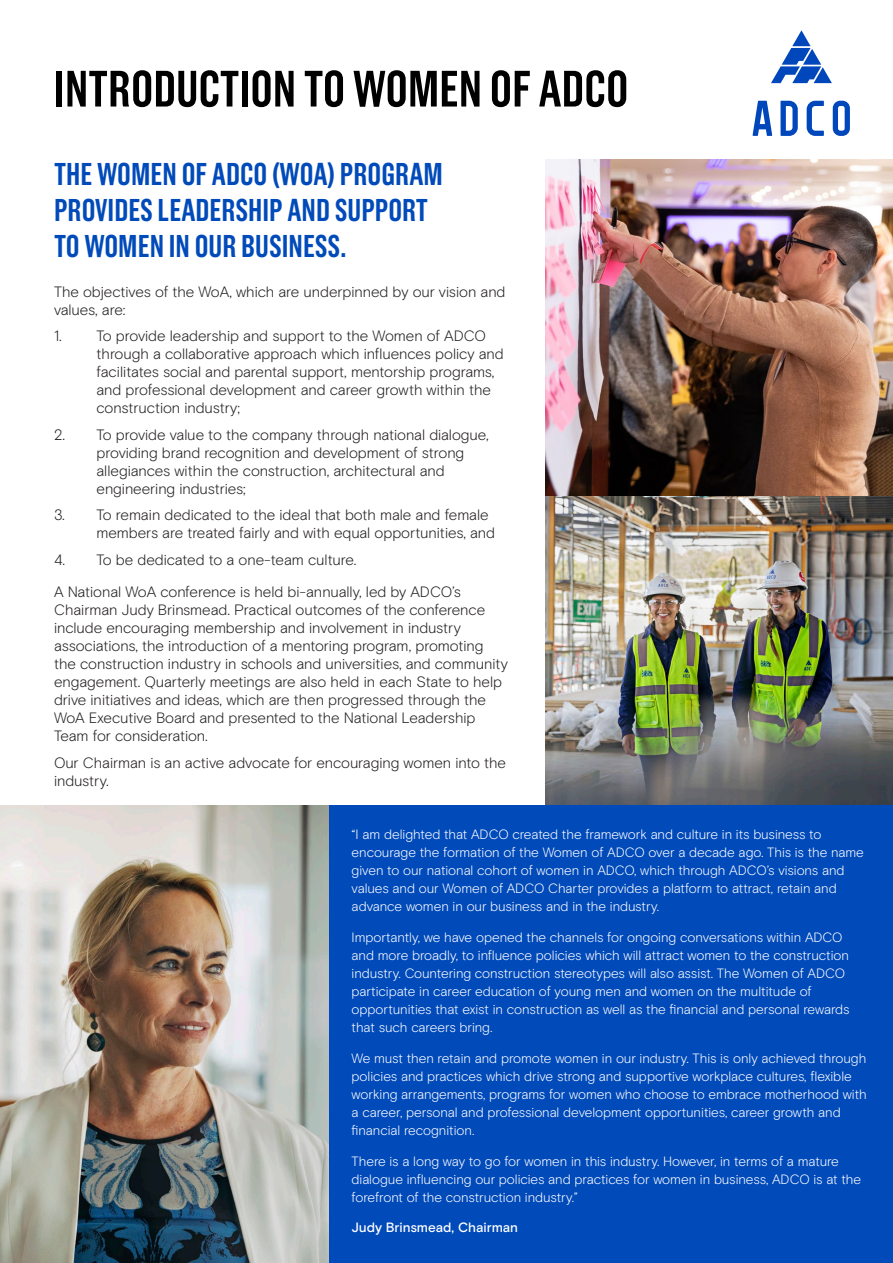
<style>
.page{position:relative;width:893px;height:1263px;background:#fff}
.page>*{position:absolute;margin:0;border:0;box-sizing:border-box;transform-origin:0 0}
._2_0_HEADING{font:600 51px "Grotzec Cond";color:#000}
._2_0_HEADING-2{font:600 31.5px/36px "Grotzec Cond";color:#004aba}
._3_0_BODY_TEXT{font:300 15px/18px "Basis Grotesque Pro";letter-spacing:-.005em;color:#231f20}
._2_3_SUB_HEADING_3{font:300 13.5px/18px "Basis Grotesque Pro";letter-spacing:-.005em;color:#fff}
._2_3_SUB_HEADING_3-2{font:500 13.5px "Basis Grotesque Pro";color:#fff}
</style>
<div class="page">
<img style="left:545px;top:160px;width:348px;height:336px">
<img style="left:545px;top:496px;width:348px;height:309px">
<div style="left:312px;top:805px;width:581px;height:458px;background:#004aba"></div>
<img style="left:0;top:805px;width:329px;height:458px">
<svg style="left:753px;top:30px;width:97px;height:106px"></svg>
<p class="_2_0_HEADING" style="left:54px;top:59px;width:576px">INTRODUCTION TO WOMEN OF ADCO</p>
<p class="_2_0_HEADING-2" style="left:54px;top:155px;width:390px">THE WOMEN OF ADCO (WOA) PROGRAM<br>PROVIDES LEADERSHIP AND SUPPORT<br>TO WOMEN IN OUR BUSINESS.</p>
<p class="_3_0_BODY_TEXT" style="left:54px;top:283px;width:453px">The objectives of the WoA, which are underpinned by our vision and values, are:</p>
<p class="_3_0_BODY_TEXT" style="left:97px;top:327px;width:409px;text-indent:-43px">1. To provide leadership and support to the Women of ADCO through a collaborative approach which influences policy and facilitates social and parental support, mentorship programs, and professional development and career growth within the construction industry;</p>
<p class="_3_0_BODY_TEXT" style="left:97px;top:426px;width:394px;text-indent:-43px">2. To provide value to the company through national dialogue, providing brand recognition and development of strong allegiances within the construction, architectural and engineering industries;</p>
<p class="_3_0_BODY_TEXT" style="left:97px;top:506px;width:400px;text-indent:-43px">3. To remain dedicated to the ideal that both male and female members are treated fairly and with equal opportunities, and</p>
<p class="_3_0_BODY_TEXT" style="left:54px;top:551px;width:304px">4. To be dedicated to a one-team culture.</p>
<p class="_3_0_BODY_TEXT" style="left:54px;top:583px;width:456px">A National WoA conference is held bi-annually, led by ADCO’s Chairman Judy Brinsmead. Practical outcomes of the conference include encouraging membership and involvement in industry associations, the introduction of a mentoring program, promoting the construction industry in schools and universities, and community engagement. Quarterly meetings are also held in each State to help drive initiatives and ideas, which are then progressed through the WoA Executive Board and presented to the National Leadership Team for consideration.</p>
<p class="_3_0_BODY_TEXT" style="left:54px;top:754px;width:454px">Our Chairman is an active advocate for encouraging women into the industry.</p>
<p class="_2_3_SUB_HEADING_3" style="left:352px;top:826px;width:514px">“I am delighted that ADCO created the framework and culture in its business to encourage the formation of the Women of ADCO over a decade ago. This is the name given to our national cohort of women in ADCO, which through ADCO’s visions and values and our Women of ADCO Charter provides a platform to attract, retain and advance women in our business and in the industry.</p>
<p class="_2_3_SUB_HEADING_3" style="left:352px;top:928px;width:499px">Importantly, we have opened the channels for ongoing conversations within ADCO and more broadly, to influence policies which will attract women to the construction industry. Countering construction stereotypes will also assist. The Women of ADCO participate in career education of young men and women on the multitude of opportunities that exist in construction as well as the financial and personal rewards that such careers bring.</p>
<p class="_2_3_SUB_HEADING_3" style="left:352px;top:1049px;width:517px">We must then retain and promote women in our industry. This is only achieved through policies and practices which drive strong and supportive workplace cultures, flexible working arrangements, programs for women who choose to embrace motherhood with a career, personal and professional development opportunities, career growth and financial recognition.</p>
<p class="_2_3_SUB_HEADING_3" style="left:352px;top:1152px;width:511px">There is a long way to go for women in this industry. However, in terms of a mature dialogue influencing our policies and practices for women in business, ADCO is at the forefront of the construction industry.”</p>
<p class="_2_3_SUB_HEADING_3-2" style="left:352px;top:1220px;width:168px">Judy Brinsmead, Chairman</p>
</div>
